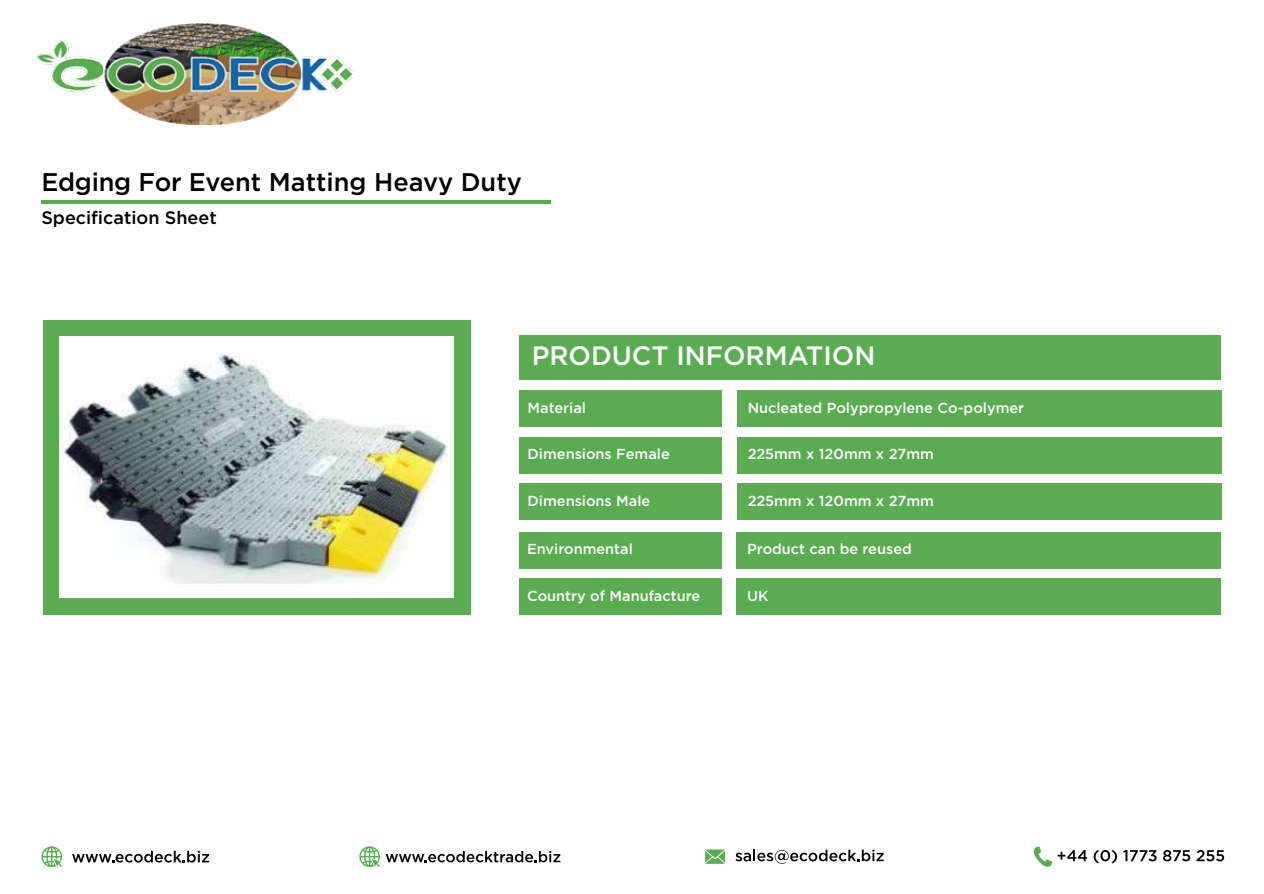
<style>
.page{position:relative;width:1264px;height:894px;background:#fff}
.page>*{position:absolute;margin:0;border:0;box-sizing:border-box;transform-origin:0 0}
.t1{font:500 26.55px "Gotham";color:#fff}
.t2{font:500 25.5px "Gotham";color:#000}
.t3{font:500 18px "Gotham";color:#000}
.t4{font:500 14.55px "Gotham";color:#fff}
</style>
<div class="page">
<img style="left:36px;top:23px;width:317px;height:102px">
<div style="left:519px;top:335px;width:701px;height:45px;background:#5aac51"></div>
<div style="left:519px;top:390px;width:203px;height:37px;background:#5aac51"></div>
<div style="left:737px;top:390px;width:484px;height:37px;background:#5aac51"></div>
<div style="left:519px;top:436px;width:203px;height:37px;background:#5aac51"></div>
<div style="left:737px;top:436px;width:484px;height:37px;background:#5aac51"></div>
<div style="left:519px;top:483px;width:203px;height:37px;background:#5aac51"></div>
<div style="left:737px;top:483px;width:484px;height:37px;background:#5aac51"></div>
<div style="left:519px;top:578px;width:202px;height:37px;background:#5aac51"></div>
<div style="left:736px;top:578px;width:484px;height:37px;background:#5aac51"></div>
<div style="left:519px;top:531px;width:202px;height:37px;background:#5aac51"></div>
<div style="left:736px;top:531px;width:484px;height:37px;background:#5aac51"></div>
<hr style="left:41px;top:200px;width:510px;height:4px;background:#5aac51">
<svg style="left:1093px;top:850px;width:23px;height:13px"></svg>
<svg style="left:1123px;top:850px;width:33px;height:11px"></svg>
<svg style="left:1163px;top:850px;width:27px;height:11px"></svg>
<svg style="left:1196px;top:850px;width:28px;height:11px"></svg>
<svg style="left:1033px;top:846px;width:54px;height:20px"></svg>
<svg style="left:735px;top:849px;width:148px;height:14px"></svg>
<svg style="left:705px;top:849px;width:20px;height:14px"></svg>
<svg style="left:72px;top:850px;width:137px;height:12px"></svg>
<svg style="left:41px;top:846px;width:22px;height:21px"></svg>
<svg style="left:359px;top:846px;width:201px;height:21px"></svg>
<div style="left:43px;top:319px;width:427px;height:295px;background:#5aac51"></div>
<img style="left:60px;top:336px;width:394px;height:261px">
<h2 class="t2" style="left:41px;top:165px;width:482px">Edging For Event Matting Heavy Duty</h2>
<p class="t3" style="left:41px;top:205px;width:177px">Specification Sheet</p>
<h1 class="t1" style="left:531px;top:338px;width:345px">PRODUCT INFORMATION</h1>
<p class="t4" style="left:527px;top:398px;width:60px">Material</p>
<p class="t4" style="left:747px;top:398px;width:278px">Nucleated Polypropylene Co-polymer</p>
<p class="t4" style="left:527px;top:444px;width:144px">Dimensions Female</p>
<p class="t4" style="left:747px;top:444px;width:188px">225mm x 120mm x 27mm</p>
<p class="t4" style="left:527px;top:491px;width:124px">Dimensions Male</p>
<p class="t4" style="left:747px;top:491px;width:188px">225mm x 120mm x 27mm</p>
<p class="t4" style="left:527px;top:539px;width:107px">Environmental</p>
<p class="t4" style="left:747px;top:539px;width:166px">Product can be reused</p>
<p class="t4" style="left:527px;top:586px;width:175px">Country of Manufacture</p>
<p class="t4" style="left:747px;top:586px;width:23px">UK</p>
</div>
